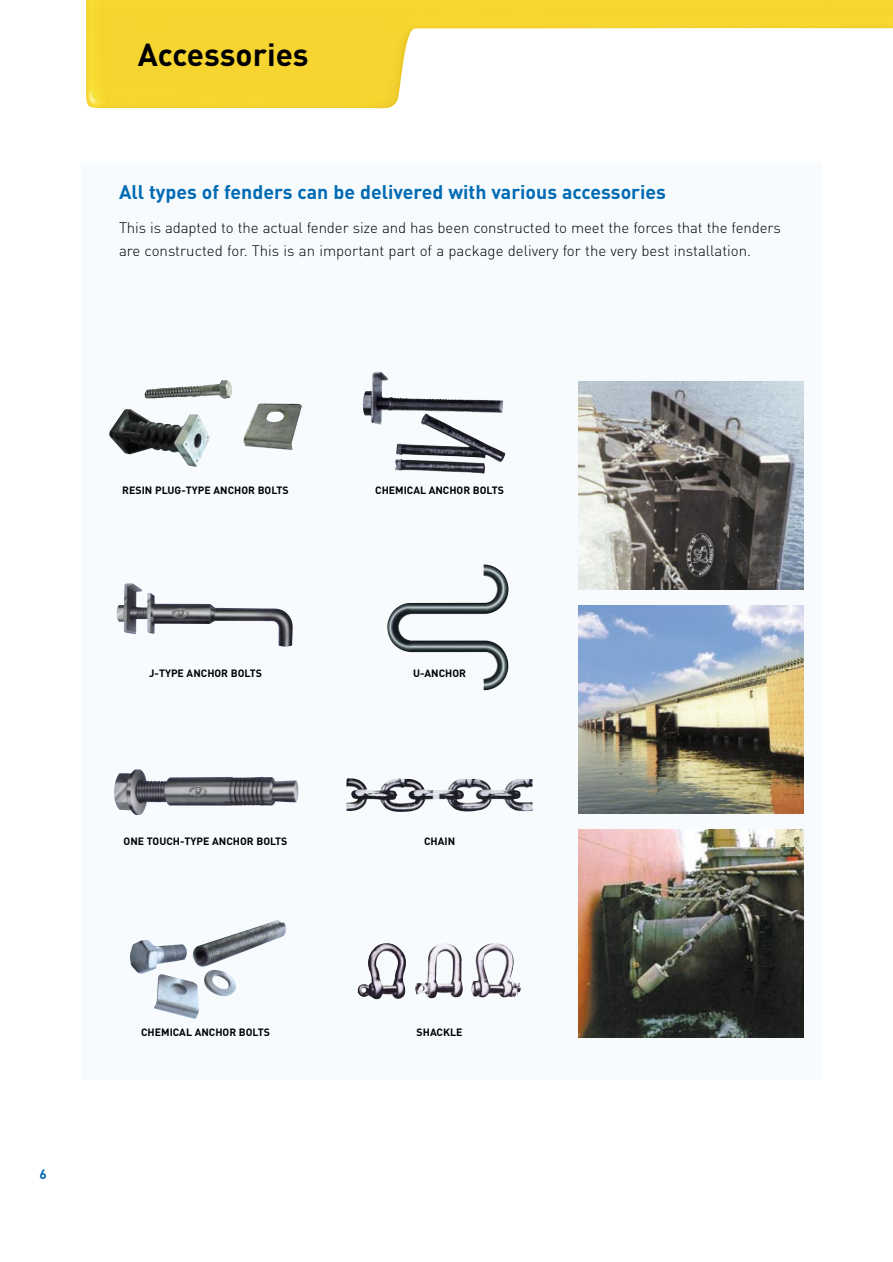
<style>
.page{position:relative;width:893px;height:1262px;background:#fff}
.page>*{position:absolute;margin:0;border:0;box-sizing:border-box;transform-origin:0 0}
.t1{font:700 31.5px "DIN";color:#000}
.t2{font:700 19.5px "DIN";color:#006bb4}
.t3{font:300 15px/23.2px "DIN";letter-spacing:-.01em;color:#000}
.t4{font:700 13.5px "DIN";color:#006bb4}
.t5{font:700 10.5px "DIN";color:#000}
</style>
<div class="page">
<div style="left:81px;top:163px;width:740px;height:916px;background:#f7fbfe"></div>
<img style="left:86px;top:0;width:806px;height:108px">
<img style="left:109px;top:380px;width:193px;height:87px">
<img style="left:117px;top:583px;width:176px;height:63px">
<img style="left:387px;top:564px;width:121px;height:126px">
<img style="left:114px;top:769px;width:184px;height:46px">
<img style="left:130px;top:920px;width:156px;height:99px">
<img style="left:346px;top:778px;width:186px;height:25px">
<img style="left:357px;top:943px;width:164px;height:56px">
<img style="left:578px;top:381px;width:225px;height:208px">
<img style="left:578px;top:605px;width:225px;height:208px">
<img style="left:578px;top:830px;width:225px;height:207px">
<img style="left:363px;top:372px;width:78px;height:44px">
<h1 class="t1" style="left:138px;top:43px;width:172px">Accessories</h1>
<h2 class="t2" style="left:119px;top:185px;width:548px">All types of fenders can be delivered with various accessories</h2>
<p class="t3" style="left:119px;top:218px;width:663px">This is adapted to the actual fender size and has been constructed to meet the forces that the fenders are constructed for. This is an important part of a package delivery for the very best installation.</p>
<p class="t4" style="left:40px;top:1169px;width:9px">6</p>
<p class="t5" style="left:122px;top:486px;width:168px">RESIN PLUG-TYPE ANCHOR BOLTS</p>
<p class="t5" style="left:375px;top:486px;width:130px">CHEMICAL ANCHOR BOLTS</p>
<p class="t5" style="left:149px;top:669px;width:114px">J-TYPE ANCHOR BOLTS</p>
<p class="t5" style="left:413px;top:669px;width:54px">U-ANCHOR</p>
<p class="t5" style="left:124px;top:837px;width:165px">ONE TOUCH-TYPE ANCHOR BOLTS</p>
<p class="t5" style="left:141px;top:1028px;width:130px">CHEMICAL ANCHOR BOLTS</p>
<p class="t5" style="left:424px;top:837px;width:33px">CHAIN</p>
<p class="t5" style="left:416px;top:1028px;width:47px">SHACKLE</p>
</div>
